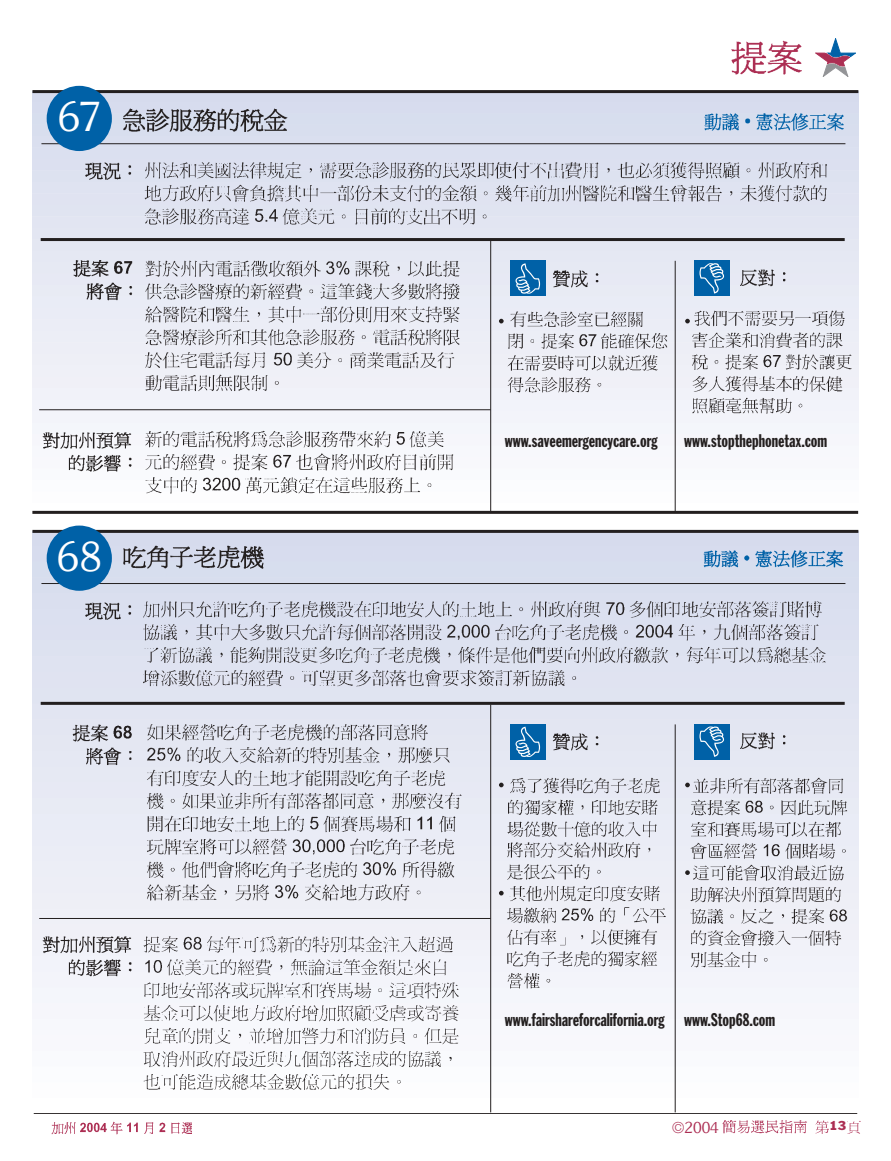
<style>
.page{position:relative;width:891px;height:1161px;background:#fff}
.page>*{position:absolute;margin:0;border:0;box-sizing:border-box;transform-origin:0 0}
.t1{font:43.8px "Souvenir Got URWT";color:#fff}
.t2{font:18px "Franklin Gothic Extra Cond";color:#231f1f}
.t3{font:16.5px "Souvenir Got URWT";color:#ac2e53}
.t4{font:12px "Franklin Gothic";color:#ac2e53}
</style>
<div class="page">
<hr style="left:34px;top:1111px;width:823px;height:3px;background:#231f1f">
<svg style="left:815px;top:38px;width:41px;height:38px"></svg>
<img style="left:731px;top:40px;width:71px;height:35px">
<img style="left:815px;top:1112px;width:46px;height:22px">
<img style="left:719px;top:1112px;width:91px;height:22px">
<img style="left:33px;top:1112px;width:159px;height:23px">
<svg style="left:32px;top:93px;width:826px;height:6px;background:#d3d8ea"></svg>
<div style="left:32px;top:99px;width:826px;height:17px;background:#d7dcee"></div>
<div style="left:32px;top:111px;width:826px;height:16px;background:#d7deee"></div>
<div style="left:32px;top:122px;width:826px;height:17px;background:#d8deee"></div>
<div style="left:32px;top:134px;width:826px;height:16px;background:#dadfef"></div>
<div style="left:32px;top:145px;width:826px;height:17px;background:#dbe0f0"></div>
<div style="left:32px;top:157px;width:826px;height:16px;background:#dce0f0"></div>
<div style="left:32px;top:168px;width:826px;height:17px;background:#dde2f0"></div>
<div style="left:32px;top:179px;width:826px;height:17px;background:#dfe3f1"></div>
<div style="left:32px;top:191px;width:826px;height:17px;background:#e0e3f1"></div>
<div style="left:32px;top:202px;width:826px;height:17px;background:#e0e4f1"></div>
<div style="left:32px;top:214px;width:826px;height:16px;background:#e2e5f2"></div>
<div style="left:32px;top:225px;width:826px;height:17px;background:#e3e6f2"></div>
<div style="left:32px;top:237px;width:826px;height:16px;background:#e4e7f2"></div>
<div style="left:32px;top:248px;width:826px;height:17px;background:#e5e8f3"></div>
<div style="left:32px;top:260px;width:826px;height:16px;background:#e6e9f3"></div>
<div style="left:32px;top:271px;width:826px;height:17px;background:#e7e9f4"></div>
<div style="left:32px;top:283px;width:826px;height:16px;background:#e8ebf4"></div>
<div style="left:32px;top:294px;width:826px;height:17px;background:#e9ecf6"></div>
<div style="left:32px;top:306px;width:826px;height:16px;background:#eaecf6"></div>
<div style="left:32px;top:317px;width:826px;height:17px;background:#ebedf6"></div>
<div style="left:32px;top:329px;width:826px;height:16px;background:#eceef6"></div>
<div style="left:32px;top:340px;width:826px;height:17px;background:#edeef6"></div>
<div style="left:32px;top:351px;width:826px;height:17px;background:#eeeff6"></div>
<div style="left:32px;top:363px;width:826px;height:16px;background:#eff0f7"></div>
<div style="left:32px;top:374px;width:826px;height:17px;background:#f0f0f7"></div>
<div style="left:32px;top:386px;width:826px;height:16px;background:#f1f2f9"></div>
<div style="left:32px;top:397px;width:826px;height:17px;background:#f2f3fa"></div>
<div style="left:32px;top:409px;width:826px;height:16px;background:#f3f4fa"></div>
<div style="left:32px;top:420px;width:826px;height:17px;background:#f4f6fb"></div>
<div style="left:32px;top:432px;width:826px;height:16px;background:#f6f6fb"></div>
<div style="left:32px;top:443px;width:826px;height:17px;background:#f7f8fc"></div>
<div style="left:32px;top:455px;width:826px;height:16px;background:#f8f8fc"></div>
<div style="left:32px;top:466px;width:826px;height:17px;background:#f9fafd"></div>
<div style="left:32px;top:478px;width:826px;height:16px;background:#fbfcfe"></div>
<div style="left:510px;top:261px;width:36px;height:35px;background:#0061a7"></div>
<svg style="left:516px;top:263px;width:24px;height:31px"></svg>
<div style="left:694px;top:261px;width:35px;height:35px;background:#0061a7"></div>
<svg style="left:700px;top:263px;width:24px;height:31px"></svg>
<hr style="left:32px;top:90px;width:826px;height:3px;background:#231f1f">
<hr style="left:41px;top:143px;width:804px;height:1px;background:#231f1f">
<hr style="left:41px;top:238px;width:804px;height:3px;background:#231f1f">
<hr style="left:32px;top:511px;width:826px;height:3px;background:#231f1f">
<hr style="left:39px;top:409px;width:452px;height:1px;background:#231f1f">
<img style="left:145px;top:260px;width:315px;height:131px">
<img style="left:145px;top:430px;width:309px;height:64px">
<img style="left:144px;top:162px;width:683px;height:63px">
<img style="left:552px;top:270px;width:47px;height:18px">
<img style="left:740px;top:269px;width:46px;height:18px">
<div style="left:47px;top:86px;width:65px;height:65px;background:#0061a7;border-radius:50%"></div>
<hr style="left:490px;top:240px;width:1px;height:273px;background:#231f1f">
<hr style="left:675px;top:261px;width:1px;height:251px;background:#231f1f">
<img style="left:123px;top:108px;width:165px;height:24px">
<img style="left:704px;top:113px;width:140px;height:18px">
<img style="left:85px;top:162px;width:47px;height:18px">
<img style="left:73px;top:260px;width:60px;height:41px">
<img style="left:42px;top:432px;width:90px;height:40px">
<img style="left:500px;top:308px;width:176px;height:98px">
<img style="left:688px;top:310px;width:164px;height:104px">
<svg style="left:499px;top:319px;width:5px;height:4px"></svg>
<svg style="left:685px;top:319px;width:5px;height:4px"></svg>
<div style="left:32px;top:532px;width:826px;height:16px;background:#d6dbed"></div>
<div style="left:32px;top:544px;width:826px;height:20px;background:#d7dcee"></div>
<div style="left:32px;top:560px;width:826px;height:19px;background:#d7deee"></div>
<div style="left:32px;top:576px;width:826px;height:19px;background:#d8deee"></div>
<div style="left:32px;top:591px;width:826px;height:20px;background:#dadfef"></div>
<div style="left:32px;top:607px;width:826px;height:20px;background:#dbe0f0"></div>
<div style="left:32px;top:623px;width:826px;height:19px;background:#dce0f0"></div>
<div style="left:32px;top:639px;width:826px;height:19px;background:#dde2f0"></div>
<div style="left:32px;top:655px;width:826px;height:19px;background:#dfe3f1"></div>
<div style="left:32px;top:670px;width:826px;height:20px;background:#e0e3f1"></div>
<div style="left:32px;top:686px;width:826px;height:20px;background:linear-gradient(to right,#e0e4f1,#e0e4f1)"></div>
<div style="left:32px;top:702px;width:826px;height:19px;background:#e2e5f2"></div>
<div style="left:32px;top:718px;width:826px;height:19px;background:#e3e6f2"></div>
<div style="left:32px;top:733px;width:826px;height:20px;background:#e4e7f2"></div>
<div style="left:32px;top:749px;width:826px;height:20px;background:#e5e8f3"></div>
<div style="left:32px;top:765px;width:826px;height:19px;background:#e6e9f3"></div>
<div style="left:32px;top:781px;width:826px;height:19px;background:#e7e9f4"></div>
<div style="left:32px;top:797px;width:826px;height:19px;background:#e8ebf4"></div>
<div style="left:32px;top:812px;width:826px;height:20px;background:#e9ecf6"></div>
<div style="left:32px;top:828px;width:826px;height:20px;background:#eaecf6"></div>
<div style="left:32px;top:844px;width:826px;height:19px;background:#ebedf6"></div>
<div style="left:32px;top:860px;width:826px;height:19px;background:#eceef6"></div>
<div style="left:32px;top:875px;width:826px;height:20px;background:#edeef6"></div>
<div style="left:32px;top:891px;width:826px;height:20px;background:#eeeff6"></div>
<div style="left:32px;top:907px;width:826px;height:19px;background:#eff0f7"></div>
<div style="left:32px;top:923px;width:826px;height:19px;background:#f0f0f7"></div>
<div style="left:32px;top:939px;width:826px;height:19px;background:#f1f2f9"></div>
<div style="left:32px;top:954px;width:826px;height:20px;background:#f2f3fa"></div>
<div style="left:32px;top:970px;width:826px;height:20px;background:#f3f4fa"></div>
<div style="left:32px;top:986px;width:826px;height:19px;background:#f4f6fb"></div>
<div style="left:32px;top:1002px;width:826px;height:19px;background:#f6f6fb"></div>
<div style="left:32px;top:1017px;width:826px;height:20px;background:#f7f8fc"></div>
<div style="left:32px;top:1033px;width:826px;height:20px;background:#f8f8fc"></div>
<div style="left:32px;top:1049px;width:826px;height:19px;background:#f9fafd"></div>
<div style="left:32px;top:1065px;width:826px;height:19px;background:#fbfcfe"></div>
<div style="left:32px;top:1096px;width:826px;height:16px;background:#fff"></div>
<div style="left:510px;top:724px;width:36px;height:35px;background:#0061a7"></div>
<svg style="left:516px;top:727px;width:24px;height:30px"></svg>
<div style="left:694px;top:724px;width:35px;height:35px;background:#0061a7"></div>
<svg style="left:700px;top:727px;width:24px;height:30px"></svg>
<hr style="left:32px;top:530px;width:826px;height:3px;background:#231f1f">
<hr style="left:41px;top:583px;width:804px;height:1px;background:#231f1f">
<hr style="left:41px;top:702px;width:804px;height:3px;background:#231f1f">
<hr style="left:39px;top:918px;width:452px;height:1px;background:#231f1f">
<img style="left:147px;top:724px;width:315px;height:177px">
<img style="left:143px;top:936px;width:316px;height:154px">
<img style="left:139px;top:601px;width:709px;height:99px">
<img style="left:552px;top:733px;width:47px;height:18px">
<img style="left:740px;top:732px;width:46px;height:18px">
<div style="left:47px;top:526px;width:65px;height:65px;background:#0061a7;border-radius:50%"></div>
<hr style="left:490px;top:705px;width:1px;height:407px;background:#231f1f">
<hr style="left:675px;top:724px;width:1px;height:388px;background:#231f1f">
<img style="left:123px;top:545px;width:142px;height:24px">
<img style="left:703px;top:550px;width:141px;height:18px">
<img style="left:85px;top:602px;width:47px;height:18px">
<img style="left:72px;top:724px;width:60px;height:42px">
<img style="left:42px;top:936px;width:90px;height:41px">
<img style="left:500px;top:772px;width:176px;height:227px">
<img style="left:688px;top:777px;width:160px;height:191px">
<svg style="left:499px;top:783px;width:5px;height:4px"></svg>
<svg style="left:499px;top:891px;width:5px;height:5px"></svg>
<svg style="left:685px;top:783px;width:5px;height:4px"></svg>
<svg style="left:685px;top:870px;width:5px;height:5px"></svg>
<h1 class="t1" style="left:58px;top:100px;width:45px">67</h1>
<h1 class="t1" style="left:57px;top:540px;width:47px">68</h1>
<p class="t2" style="left:505px;top:434px;width:154px">www.saveemergencycare.org</p>
<p class="t2" style="left:684px;top:434px;width:145px">www.stopthephonetax.com</p>
<p class="t2" style="left:505px;top:1013px;width:272px">www.fairshareforcalifornia.org www.Stop68.com</p>
<p class="t3" style="left:672px;top:1121px;width:49px">©2004</p>
<p class="t4" style="left:829px;top:1121px;width:19px">13</p>
</div>
